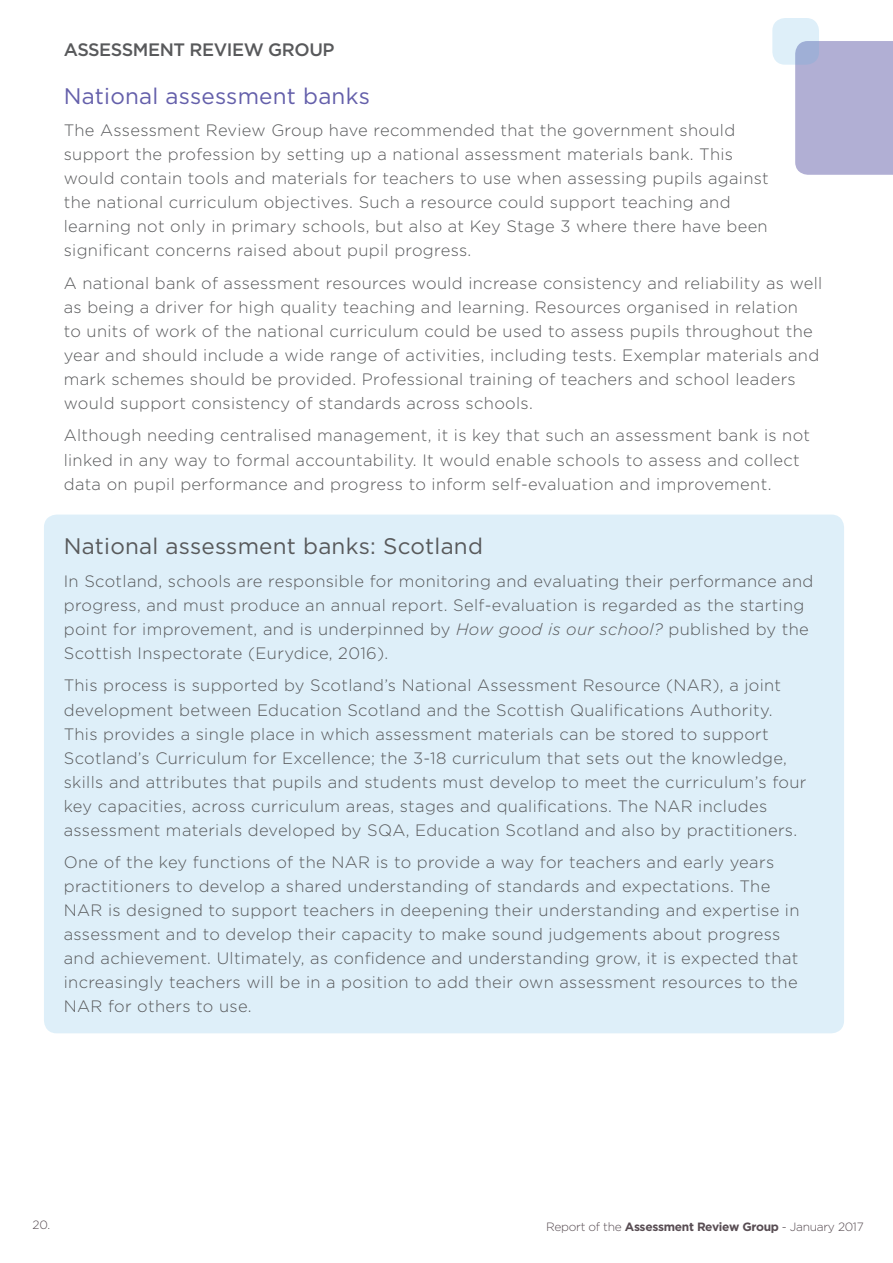
<style>
.page{position:relative;width:893px;height:1263px;background:#fff}
.page>*{position:absolute;margin:0;border:0;box-sizing:border-box;transform-origin:0 0}
.t1{font:22.5px "Gotham";letter-spacing:.01em;color:#58595b}
.t2{font:22.5px "Gotham";letter-spacing:.01em;color:#645faa}
.t3{font:500 18px "Gotham";letter-spacing:-.025em;color:#58595b}
.t4{font:300 16.5px/24px "Gotham";letter-spacing:.02em;color:#58595b}
.t5{font:300 12px "Gotham";letter-spacing:-.025em;color:#584d53}
.s1{font-style:italic}
.s2{font-weight:700}
</style>
<div class="page">
<div style="left:44px;top:514px;width:800px;height:519px;background:#deeff9;border-radius:13px"></div>
<div style="left:795px;top:41px;width:98px;height:134px;background:#b1afd4"></div>
<svg style="left:772px;top:18px;width:47px;height:47px;background:#cfdff0"></svg>
<p class="t3" style="left:64px;top:39px;width:272px">ASSESSMENT REVIEW GROUP</p>
<h1 class="t2" style="left:64px;top:83px;width:308px">National assessment banks</h1>
<p class="t4" style="left:64px;top:118px;width:706px">The Assessment Review Group have recommended that the government should support the profession by setting up a national assessment materials bank. This would contain tools and materials for teachers to use when assessing pupils against the national curriculum objectives. Such a resource could support teaching and learning not only in primary schools, but also at Key Stage 3 where there have been significant concerns raised about pupil progress.</p>
<p class="t4" style="left:64px;top:271px;width:760px">A national bank of assessment resources would increase consistency and reliability as well as being a driver for high quality teaching and learning. Resources organised in relation<br>to units of work of the national curriculum could be used to assess pupils throughout the year and should include a wide range of activities, including tests. Exemplar materials and mark schemes should be provided. Professional training of teachers and school leaders would support consistency of standards across schools.</p>
<p class="t4" style="left:64px;top:423px;width:748px">Although needing centralised management, it is key that such an assessment bank is not linked in any way to formal accountability. It would enable schools to assess and collect data on pupil performance and progress to inform self-evaluation and improvement.</p>
<h1 class="t1" style="left:64px;top:534px;width:421px">National assessment banks: Scotland</h1>
<p class="t4" style="left:64px;top:569px;width:751px">In Scotland, schools are responsible for monitoring and evaluating their performance and progress, and must produce an annual report. Self-evaluation is regarded as the starting point for improvement, and is underpinned by <span class="s1">How good is our school?</span> published by the Scottish Inspectorate (Eurydice, 2016).</p>
<p class="t4" style="left:64px;top:673px;width:744px">This process is supported by Scotland’s National Assessment Resource (NAR), a joint development between Education Scotland and the Scottish Qualifications Authority.<br>This provides a single place in which assessment materials can be stored to support Scotland’s Curriculum for Excellence; the 3-18 curriculum that sets out the knowledge, skills and attributes that pupils and students must develop to meet the curriculum’s four key capacities, across curriculum areas, stages and qualifications. The NAR includes assessment materials developed by SQA, Education Scotland and also by practitioners.</p>
<p class="t4" style="left:64px;top:850px;width:737px">One of the key functions of the NAR is to provide a way for teachers and early years practitioners to develop a shared understanding of standards and expectations. The NAR is designed to support teachers in deepening their understanding and expertise in assessment and to develop their capacity to make sound judgements about progress and achievement. Ultimately, as confidence and understanding grow, it is expected that increasingly teachers will be in a position to add their own assessment resources to the NAR for others to use.</p>
<p class="t5" style="left:33px;top:1219px;width:19px">20.</p>
<p class="t5" style="left:546px;top:1220px;width:319px">Report of the <span class="s2">Assessment Review Group</span> - January 2017</p>
</div>
